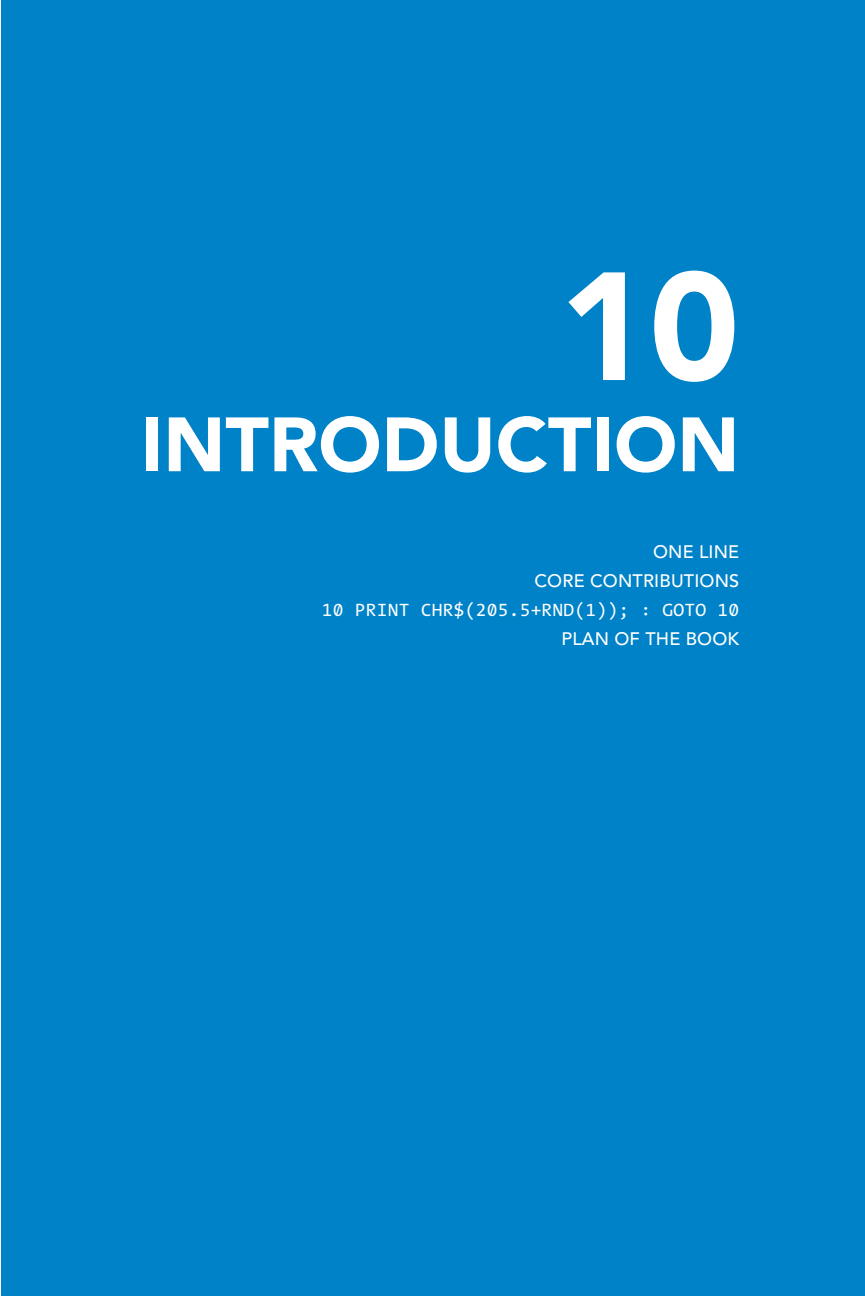
<style>
.page{position:relative;width:865px;height:1296px;background:#fff}
.page>*{position:absolute;margin:0;border:0;box-sizing:border-box;transform-origin:0 0}
.t1{font:900 152px "Avenir LT Std";color:#fff}
.t2{font:900 76px "Avenir LT Std";color:#fff}
.t3{font:500 18px/29px "Avenir LT Std";letter-spacing:.01em;color:#fff;text-align:right}
.s1{font-family:"The Sans Mono W5";font-weight:400}
</style>
<div class="page">
<div style="left:1px;top:0;width:863px;height:1296px;background:#0082c8"></div>
<p class="t1" style="left:559px;top:235px;width:181px">10</p>
<p class="t2" style="left:141px;top:399px;width:599px">INTRODUCTION</p>
<p class="t3" style="left:321px;top:538px;width:419px">ONE LINE<br>CORE CONTRIBUTIONS<br><span class="s1">10 PRINT CHR$(205.5+RND(1)); : GOTO 10<br></span>PLAN OF THE BOOK</p>
</div>
